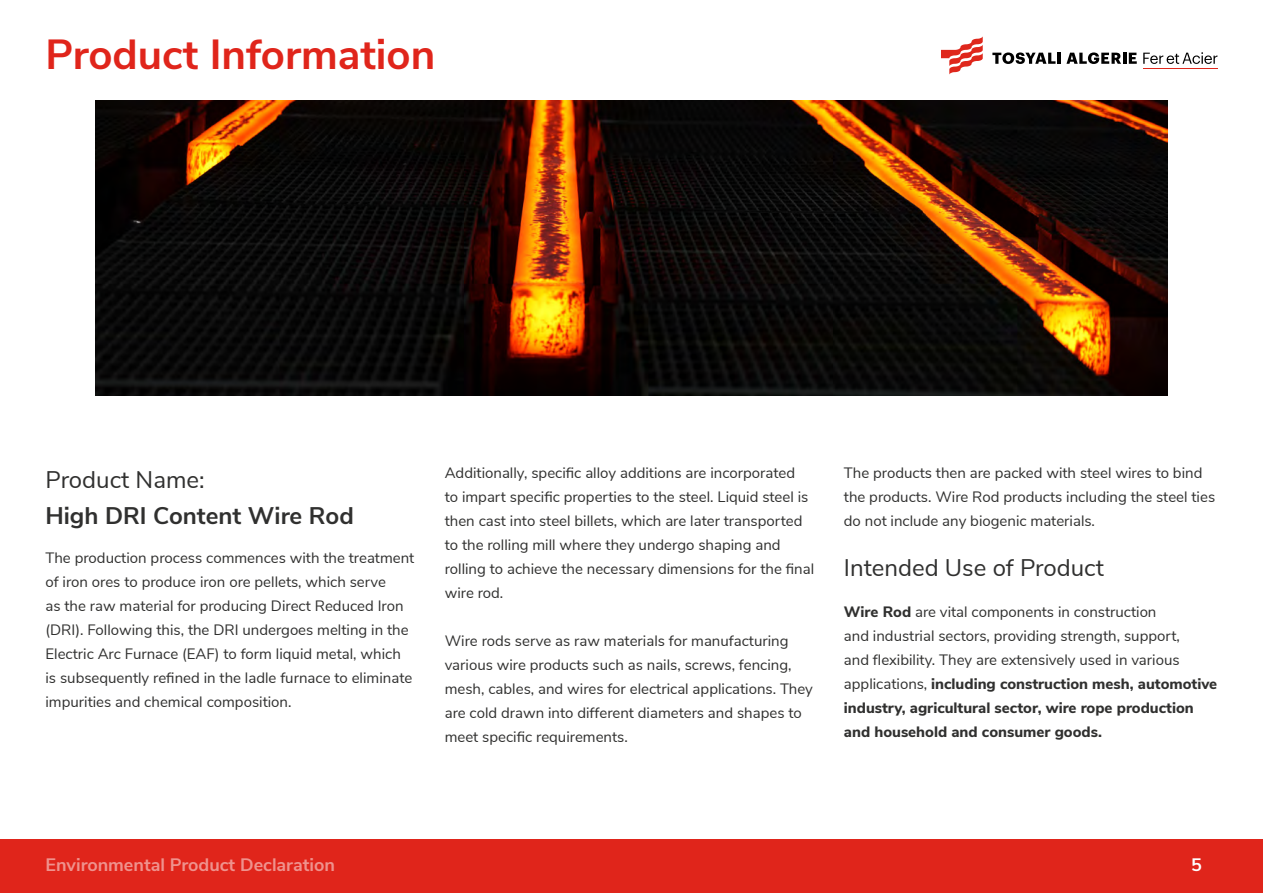
<style>
.page{position:relative;width:1263px;height:893px;background:#fff}
.page>*{position:absolute;margin:0;border:0;box-sizing:border-box;transform-origin:0 0}
.t1{font:700 42px "Nunito Sans";color:#e0251b}
.t2{font:24px "Nunito Sans";color:#30302f}
.t3{font:700 24px "Nunito Sans";color:#30302f}
.t4{font:700 18px "Nunito Sans";color:#ef928d}
.t5{font:700 18px "Nunito Sans";color:#fff}
.t6{font:15px/24px "Nunito Sans";color:#30302f}
.s1{font-weight:800}
</style>
<div class="page">
<div style="left:0;top:839px;width:1263px;height:54px;background:#e0251b"></div>
<svg style="left:941px;top:37px;width:42px;height:37px"></svg>
<svg style="left:992px;top:52px;width:68px;height:12px"></svg>
<svg style="left:1066px;top:52px;width:71px;height:12px"></svg>
<svg style="left:1143px;top:52px;width:74px;height:12px"></svg>
<hr style="left:1143px;top:68px;width:74px;height:1px;background:#df271c">
<img style="left:96px;top:101px;width:1071px;height:294px">
<h1 class="t1" style="left:45px;top:24px;width:391px">Product Information</h1>
<h2 class="t2" style="left:45px;top:462px;width:161px">Product Name:</h2>
<h2 class="t3" style="left:45px;top:498px;width:310px">High DRI Content Wire Rod</h2>
<p class="t6" style="left:45px;top:544px;width:370px">The production process commences with the treatment of iron ores to produce iron ore pellets, which serve<br>as the raw material for producing Direct Reduced Iron (DRI). Following this, the DRI undergoes melting in the Electric Arc Furnace (EAF) to form liquid metal, which is subsequently refined in the ladle furnace to eliminate impurities and chemical composition.</p>
<p class="t6" style="left:445px;top:460px;width:371px">Additionally, specific alloy additions are incorporated<br>to impart specific properties to the steel. Liquid steel is then cast into steel billets, which are later transported to the rolling mill where they undergo shaping and rolling to achieve the necessary dimensions for the final wire rod.</p>
<p class="t6" style="left:445px;top:628px;width:370px">Wire rods serve as raw materials for manufacturing various wire products such as nails, screws, fencing, mesh, cables, and wires for electrical applications. They are cold drawn into different diameters and shapes to meet specific requirements.</p>
<p class="t6" style="left:844px;top:460px;width:373px">The products then are packed with steel wires to bind the products. Wire Rod products including the steel ties do not include any biogenic materials.</p>
<h2 class="t2" style="left:844px;top:550px;width:261px">Intended Use of Product</h2>
<p class="t6" style="left:844px;top:599px;width:375px"><span class="s1">Wire Rod</span> are vital components in construction<br>and industrial sectors, providing strength, support,<br>and flexibility. They are extensively used in various applications, <span class="s1">including construction mesh, automotive industry, agricultural sector, wire rope production and household and consumer goods.</span></p>
<p class="t4" style="left:45px;top:852px;width:291px">Environmental Product Declaration</p>
<p class="t5" style="left:1191px;top:851px;width:12px">5</p>
</div>
